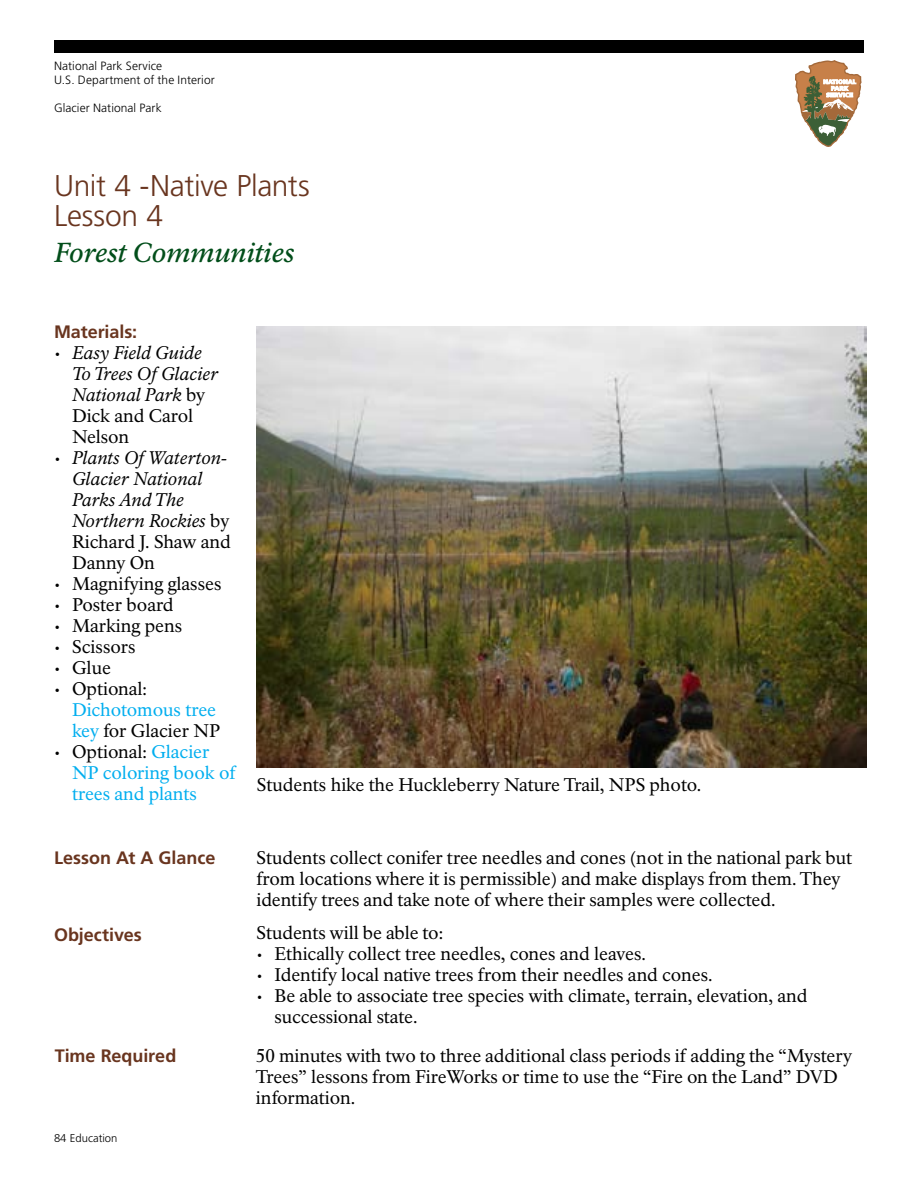
<style>
.page{position:relative;width:918px;height:1188px;background:#fff}
.page>*{position:absolute;margin:0;border:0;box-sizing:border-box;transform-origin:0 0}
.Title{font:300 30px "Frutiger LT Std";letter-spacing:-.01em;color:#69351f}
.t1{font:italic 27px "NPS Rawlinson OT Med";color:#024e1a}
.t2{font:18px/21px "NPS Rawlinson OT";color:#000}
.t3{font:italic 18px/21px "NPS Rawlinson OT";color:#000}
.Section_Head_Lessons{font:700 18px "Frutiger LT Std";color:#69351f}
.t4{font:18px/21px "NPS Rawlinson OT";color:#00aeef}
.NPS_Identity____8_9{font:300 12px "Frutiger LT Std";letter-spacing:.01em;color:#000}
.t5{font:300 11.25px "Frutiger LT Std";color:#000}
.s1{font-family:"NPS Rawlinson OT Old";font-size:14.25px}
.s2{font-style:normal}
.s3{color:#00aeef}
.s4{font-family:"NPS Rawlinson OT Old";font-size:14.25px;color:#000}
.s5{color:#000}
</style>
<div class="page">
<img style="left:257px;top:326px;width:610px;height:442px">
<div style="left:54px;top:40px;width:810px;height:13px;background:#000"></div>
<svg style="left:795px;top:60px;width:67px;height:87px"></svg>
<p class="NPS_Identity____8_9" style="left:54px;top:59px;width:110px">National Park Service</p>
<p class="NPS_Identity____8_9" style="left:54px;top:73px;width:162px">U.S. Department of the Interior</p>
<p class="NPS_Identity____8_9" style="left:54px;top:101px;width:109px">Glacier National Park</p>
<p class="Title" style="left:54px;top:168px;width:257px">Unit 4 -Native Plants</p>
<p class="Title" style="left:54px;top:198px;width:111px">Lesson 4</p>
<p class="t1" style="left:54px;top:237px;width:242px">Forest Communities</p>
<p class="Section_Head_Lessons" style="left:54px;top:321px;width:85px">Materials:</p>
<p class="t3" style="left:72px;top:342px;width:148px;text-indent:-18px"><span class="s1">•</span> Easy Field Guide<br>To Trees Of Glacier<br>National Park <span class="s2">by<br>Dick and Carol<br>Nelson</span></p>
<p class="t3" style="left:72px;top:447px;width:160px;text-indent:-18px"><span class="s1">•</span> Plants Of Waterton-<br>Glacier National<br>Parks And The<br>Northern Rockies <span class="s2">by<br>Richard J. Shaw and<br>Danny On</span></p>
<p class="t2" style="left:54px;top:573px;width:169px"><span class="s1">•</span> Magnifying glasses</p>
<p class="t2" style="left:54px;top:594px;width:121px"><span class="s1">•</span> Poster board</p>
<p class="t2" style="left:54px;top:615px;width:130px"><span class="s1">•</span> Marking pens</p>
<p class="t2" style="left:54px;top:636px;width:83px"><span class="s1">•</span> Scissors</p>
<p class="t2" style="left:54px;top:657px;width:58px"><span class="s1">•</span> Glue</p>
<p class="t2" style="left:72px;top:678px;width:150px;text-indent:-18px"><span class="s1">•</span> Optional:<br><span class="s3">Dichotomous tree key</span> for Glacier NP</p>
<p class="t4" style="left:72px;top:741px;width:165px;text-indent:-18px"><span class="s4">•</span> <span class="s5">Optional:</span> Glacier<br>NP coloring book of trees and plants</p>
<p class="Section_Head_Lessons" style="left:54px;top:848px;width:163px">Lesson At A Glance</p>
<p class="Section_Head_Lessons" style="left:54px;top:924px;width:89px">Objectives</p>
<p class="t2" style="left:257px;top:775px;width:446px">Students hike the Huckleberry Nature Trail, NPS photo.</p>
<p class="t2" style="left:256px;top:848px;width:597px">Students collect conifer tree needles and cones (not in the national park but from locations where it is permissible) and make displays from them. They identify trees and take note of where their samples were collected.</p>
<p class="t2" style="left:256px;top:922px;width:188px">Students will be able to:</p>
<p class="t2" style="left:256px;top:943px;width:391px"><span class="s1">•</span> Ethically collect tree needles, cones and leaves.</p>
<p class="t2" style="left:256px;top:964px;width:458px"><span class="s1">•</span> Identify local native trees from their needles and cones.</p>
<p class="t2" style="left:274px;top:985px;width:534px;text-indent:-18px"><span class="s1">•</span> Be able to associate tree species with climate, terrain, elevation, and successional state.</p>
<p class="Section_Head_Lessons" style="left:55px;top:1045px;width:123px">Time Required</p>
<p class="t2" style="left:256px;top:1045px;width:598px">50 minutes with two to three additional class periods if adding the “Mystery<br>Trees” lessons from FireWorks or time to use the “Fire on the Land” DVD information.</p>
<p class="t5" style="left:54px;top:1132px;width:65px">84 Education</p>
</div>
